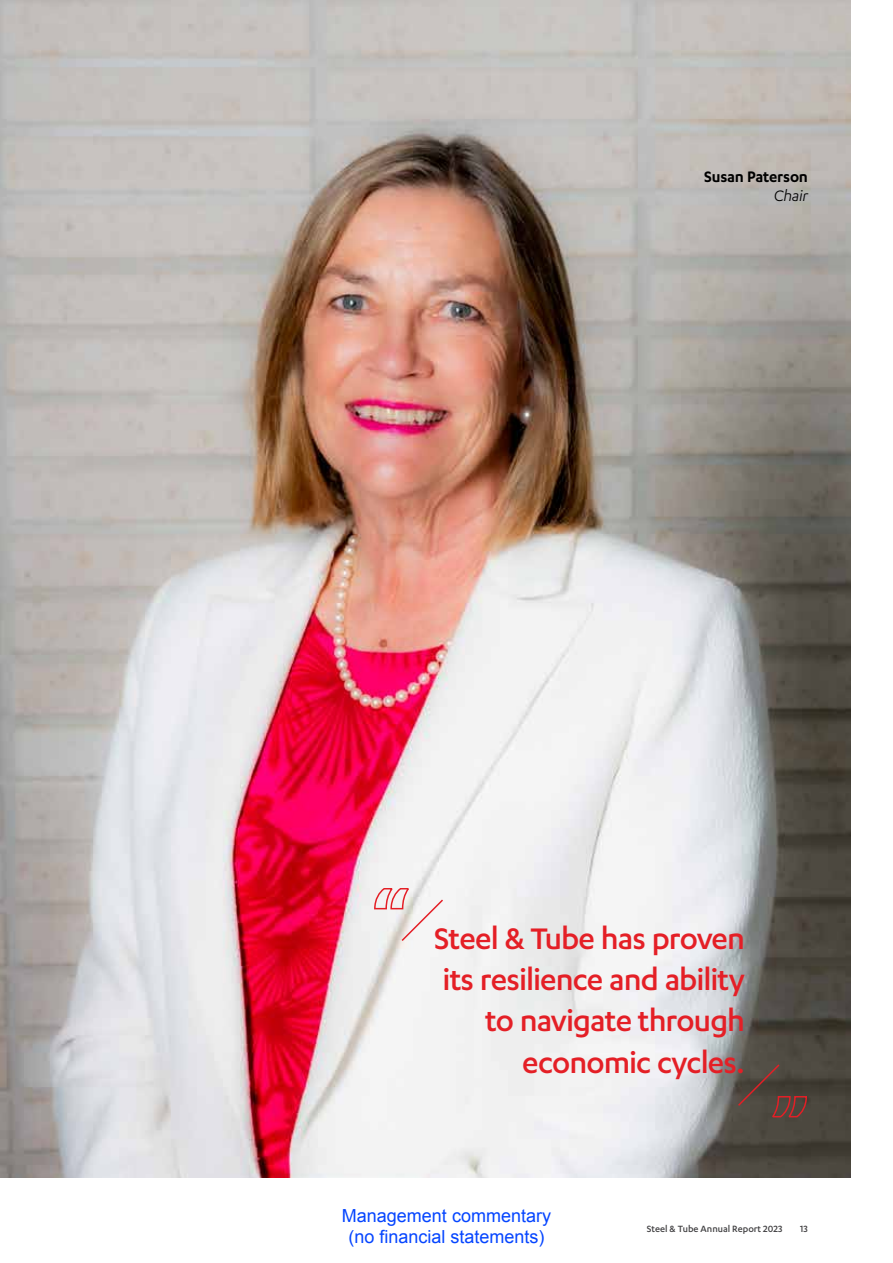
<style>
.page{position:relative;width:893px;height:1263px;background:#fff}
.page>*{position:absolute;margin:0;border:0;box-sizing:border-box;transform-origin:0 0}
.t1{font:500 34.5px/41.4px "Karbon";letter-spacing:-.025em;color:#e41f26;text-align:right}
.t2{font:18px/21.6px "Arial";color:#0545ff;text-align:center}
.t3{font:600 17.55px "Karbon";letter-spacing:-.01em;color:#000}
.t4{font:italic 17.55px "Karbon";letter-spacing:-.015em;color:#000}
.t5{font:500 10.5px "Karbon";color:#414042}
</style>
<div class="page">
<img style="left:0;top:0;width:850px;height:1178px">
<svg style="left:373px;top:887px;width:72px;height:55px"></svg>
<svg style="left:736px;top:1063px;width:72px;height:55px;background:#56443d"></svg>
<p class="t3" style="left:704px;top:167px;width:105px">Susan Paterson</p>
<p class="t4" style="left:774px;top:186px;width:35px">Chair</p>
<p class="t1" style="left:434px;top:916px;width:312px">Steel &amp; Tube has proven its resilience and ability to navigate through economic cycles.</p>
<p class="t2" style="left:342px;top:1205px;width:211px">Management commentary (no financial statements)</p>
<p class="t5" style="left:647px;top:1223px;width:137px">Steel &amp; Tube Annual Report 2023</p>
<p class="t5" style="left:800px;top:1223px;width:9px">13</p>
</div>
